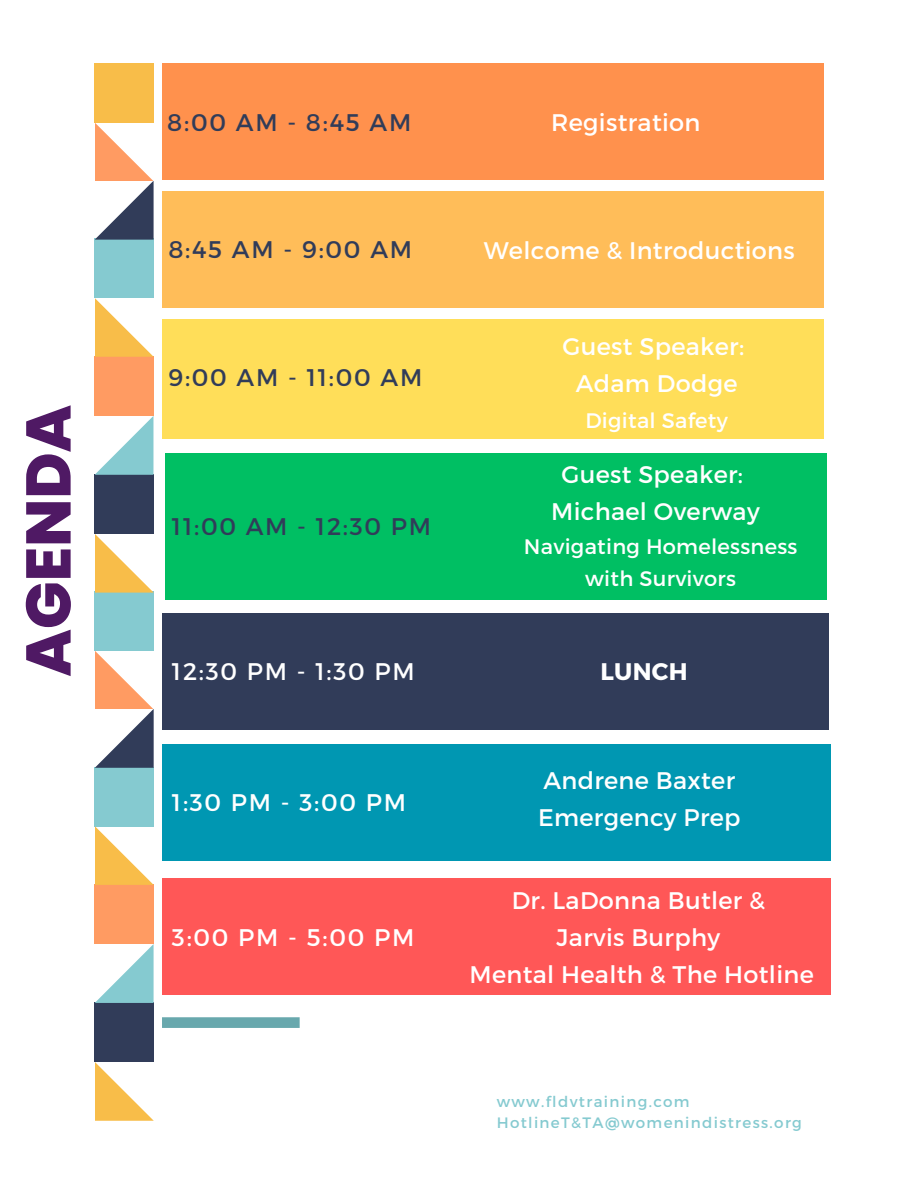
<style>
.page{position:relative;width:918px;height:1188px;background:#fff}
.page>*{position:absolute;margin:0;border:0;box-sizing:border-box;transform-origin:0 0}
.t1{font:800 63px "Poppins";color:#4f1964}
.t2{font:24px/37.2px "Montserrat";letter-spacing:.015em;color:#fff;text-align:center}
.t3{font:24px "Montserrat";letter-spacing:.075em;color:#313c59}
.t4{font:700 24px "Montserrat";letter-spacing:.015em;color:#fff}
.t5{font:21px/31.5px "Montserrat";letter-spacing:.015em;color:#fff;text-align:center}
.t6{font:15px/20.2px "Montserrat";letter-spacing:.09em;color:#85cad0}
</style>
<div class="page">
<div style="left:95px;top:63px;width:59px;height:59px;background:#f8bd49"></div>
<div style="left:95px;top:592px;width:59px;height:59px;background:#85cad0"></div>
<div style="left:95px;top:239px;width:59px;height:59px;background:#85cad0"></div>
<div style="left:95px;top:767px;width:59px;height:59px;background:#85cad0"></div>
<div style="left:95px;top:475px;width:59px;height:59px;background:#313c59"></div>
<div style="left:95px;top:1003px;width:59px;height:59px;background:#313c59"></div>
<div style="left:95px;top:356px;width:59px;height:59px;background:#ff9b62"></div>
<div style="left:95px;top:884px;width:59px;height:59px;background:#ff9b62"></div>
<svg style="left:95px;top:122px;width:59px;height:118px"></svg>
<svg style="left:95px;top:651px;width:59px;height:117px"></svg>
<svg style="left:95px;top:416px;width:58px;height:59px"></svg>
<svg style="left:95px;top:944px;width:59px;height:59px"></svg>
<svg style="left:95px;top:298px;width:58px;height:59px"></svg>
<svg style="left:95px;top:826px;width:59px;height:59px"></svg>
<svg style="left:95px;top:534px;width:59px;height:59px"></svg>
<svg style="left:95px;top:1062px;width:59px;height:59px"></svg>
<div style="left:162px;top:613px;width:667px;height:116px;background:#313c59"></div>
<div style="left:165px;top:453px;width:661px;height:146px;background:#00bf63"></div>
<div style="left:162px;top:319px;width:661px;height:119px;background:#ffde59"></div>
<div style="left:162px;top:63px;width:661px;height:117px;background:#ff914d"></div>
<svg style="left:162px;top:1017px;width:138px;height:11px;background:#6caaaf"></svg>
<div style="left:162px;top:191px;width:661px;height:117px;background:#ffbd59"></div>
<div style="left:162px;top:744px;width:668px;height:116px;background:#0097b2"></div>
<div style="left:162px;top:879px;width:668px;height:116px;background:#ff5757"></div>
<h1 class="t1" style="left:4px;top:677px;width:273px;rotate:-90deg">AGENDA</h1>
<p class="t3" style="left:167px;top:106px;width:245px">8:00 AM - 8:45 AM</p>
<p class="t2" style="left:551px;top:102px;width:151px">Registration</p>
<p class="t3" style="left:168px;top:234px;width:245px">8:45 AM - 9:00 AM</p>
<p class="t2" style="left:484px;top:230px;width:313px">Welcome &amp; Introductions</p>
<p class="t3" style="left:168px;top:361px;width:255px">9:00 AM - 11:00 AM</p>
<p class="t3" style="left:172px;top:511px;width:261px">11:00 AM - 12:30 PM</p>
<p class="t2" style="left:563px;top:326px;width:183px">Guest Speaker:<br>Adam Dodge</p>
<p class="t5" style="left:585px;top:404px;width:144px">Digital Safety</p>
<p class="t2" style="left:551px;top:455px;width:210px">Guest Speaker:<br>Michael Overway</p>
<p class="t5" style="left:524px;top:530px;width:275px">Navigating Homelessness with Survivors</p>
<p class="t2" style="left:172px;top:651px;width:244px">12:30 PM - 1:30 PM</p>
<p class="t4" style="left:600px;top:656px;width:89px">LUNCH</p>
<p class="t2" style="left:172px;top:783px;width:236px">1:30 PM - 3:00 PM</p>
<p class="t2" style="left:172px;top:917px;width:244px">3:00 PM - 5:00 PM</p>
<p class="t2" style="left:538px;top:761px;width:204px;text-align:left">Andrene Baxter<br>Emergency Prep</p>
<p class="t2" style="left:470px;top:881px;width:346px">Dr. LaDonna Butler &amp;<br>Jarvis Burphy<br>Mental Health &amp; The Hotline</p>
<p class="t6" style="left:497px;top:1091px;width:307px">www.fldvtraining.com<br>HotlineT&amp;TA@womenindistress.org</p>
</div>
